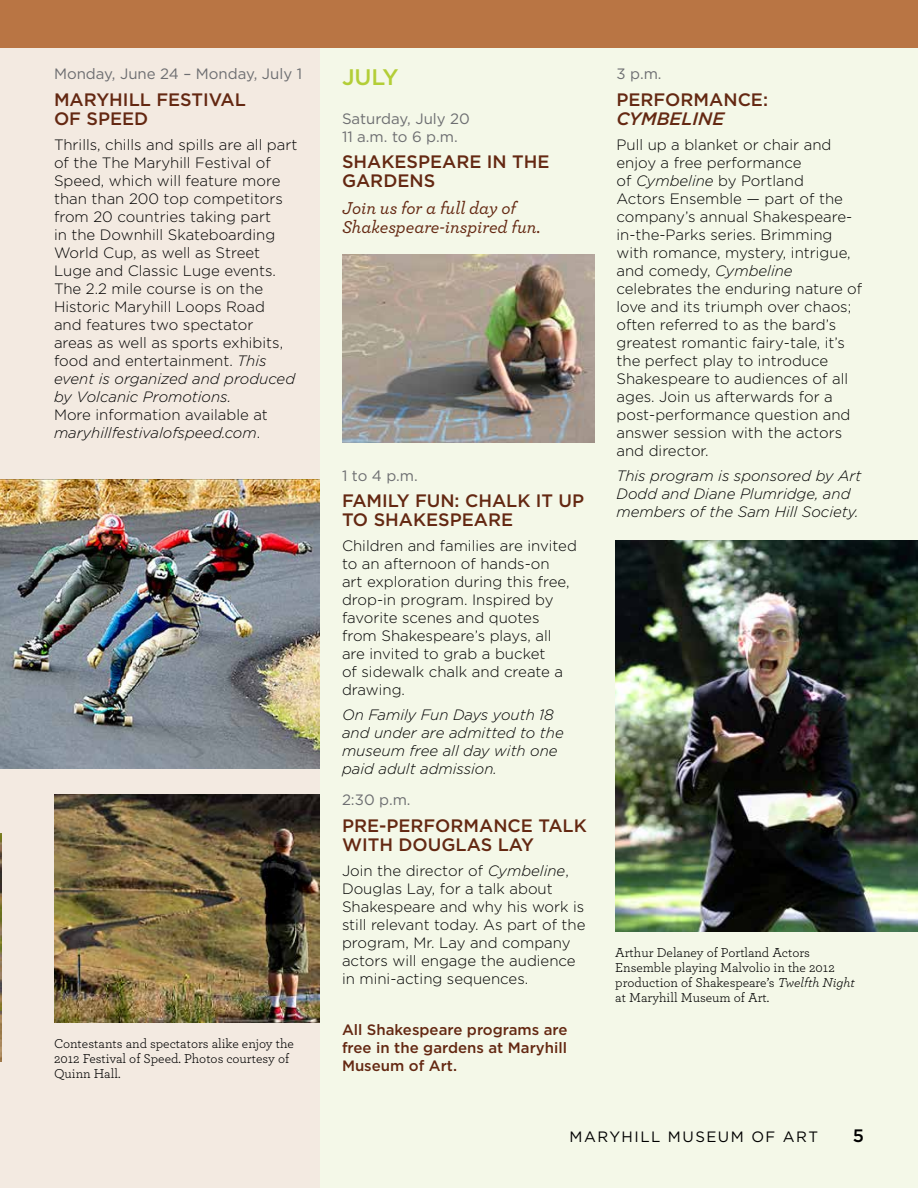
<style>
.page{position:relative;width:918px;height:1188px;background:#fff}
.page>*{position:absolute;margin:0;border:0;box-sizing:border-box;transform-origin:0 0}
.t1{font:500 22.5px "Gotham";color:#b3ce37}
.t2{font:500 18px/19.5px "Gotham";color:#642812}
.t3{font:italic 500 18px/19.5px "Archer";color:#642812}
.t4{font:italic 500 18px "Gotham";color:#642812}
.t5{font:500 18px "Gotham";color:#000}
.t6{font:300 15px/18px "Gotham";color:#000}
.t7{font:italic 300 15px/18px "Gotham";color:#000}
.t8{font:15px/18px "Gotham";color:#6d6e71}
.t9{font:500 15px/18px "Gotham";color:#642812;text-align:justify}
.t10{font:15px "Gotham";letter-spacing:.1em;color:#000}
.t11{font:13.5px/15px "Archer";color:#000}
.s1{font-style:italic}
</style>
<div class="page">
<div style="left:320px;top:47px;width:598px;height:1141px;background:#f4f8e8"></div>
<div style="left:0;top:47px;width:320px;height:1141px;background:#f3eae1"></div>
<div style="left:0;top:0;width:918px;height:47px;background:#b97544"></div>
<img style="left:0;top:833px;width:1px;height:229px">
<img style="left:0;top:479px;width:320px;height:289px">
<img style="left:54px;top:794px;width:266px;height:229px">
<img style="left:615px;top:540px;width:303px;height:392px">
<img style="left:342px;top:255px;width:253px;height:188px">
<p class="t8" style="left:54px;top:65px;width:250px">Monday, June 24 – Monday, July 1</p>
<p class="t2" style="left:54px;top:89px;width:193px">MARYHILL FESTIVAL<br>OF SPEED</p>
<p class="t6" style="left:54px;top:135px;width:245px">Thrills, chills and spills are all part of the The Maryhill Festival of<br>Speed, which will feature more than than 200 top competitors from 20 countries taking part<br>in the Downhill Skateboarding<br>World Cup, as well as Street<br>Luge and Classic Luge events.<br>The 2.2 mile course is on the<br>Historic Maryhill Loops Road<br>and features two spectator<br>areas as well as sports exhibits, food and entertainment. <span class="s1">This event is organized and produced by Volcanic Promotions.</span></p>
<p class="t6" style="left:54px;top:405px;width:215px">More information available at <span class="s1">maryhillfestivalofspeed.com</span>.</p>
<p class="t11" style="left:54px;top:1035px;width:241px">Contestants and spectators alike enjoy the<br>2012 Festival of Speed. Photos courtesy of<br>Quinn Hall.</p>
<h1 class="t1" style="left:342px;top:63px;width:28px">JULY</h1>
<p class="t8" style="left:342px;top:109px;width:129px">Saturday, July 20<br>11 a.m. to 6 p.m.</p>
<p class="t2" style="left:342px;top:152px;width:206px">SHAKESPEARE IN THE<br>GARDENS</p>
<p class="t3" style="left:342px;top:197px;width:200px">Join us for a full day of<br>Shakespeare-inspired fun.</p>
<p class="t8" style="left:342px;top:466px;width:77px">1 to 4 p.m.</p>
<p class="t2" style="left:342px;top:491px;width:244px">FAMILY FUN: CHALK IT U P<br>TO SHAKESPEARE</p>
<p class="t6" style="left:342px;top:537px;width:236px">Children and families are invited to an afternoon of hands-on<br>art exploration during this free, drop-in program. Inspired by favorite scenes and quotes from Shakespeare’s plays, all are invited to grab a bucket<br>of sidewalk chalk and create a drawing.</p>
<p class="t7" style="left:342px;top:705px;width:223px">On Family Fun Days youth 18 and under are admitted to the museum free all day with one paid adult admission.</p>
<p class="t8" style="left:342px;top:791px;width:70px">2:30 p.m.</p>
<p class="t2" style="left:342px;top:815px;width:244px">PRE-PERFORMANCE TALK<br>WITH DOUGLAS LAY</p>
<p class="t6" style="left:342px;top:861px;width:245px">Join the director of <span class="s1">Cymbeline</span>,<br>Douglas Lay, for a talk about<br>Shakespeare and why his work is still relevant today. As part of the program, Mr. Lay and company actors will engage the audience in mini-acting sequences.</p>
<p class="t9" style="left:342px;top:1020px;width:227px">ALL SHAKESPEARE PROGRAMS ARE FREE IN THE GARDENS AT MARYHILL M USEUM OF ART.</p>
<p class="t8" style="left:616px;top:65px;width:47px">3 p.m.</p>
<p class="t2" style="left:616px;top:89px;width:153px">PERFORMANCE:</p>
<p class="t4" style="left:616px;top:107px;width:109px">CYMBELINE</p>
<p class="t6" style="left:616px;top:135px;width:247px">Pull up a blanket or chair and enjoy a free performance<br>of <span class="s1">Cymbeline</span> by Portland<br>Actors Ensemble — part of the company’s annual Shakespeare&shy;in-the-Parks series. Brimming with romance, mystery, intrigue, and comedy, <span class="s1">Cymbeline </span>celebrates the enduring nature of love and its triumph over chaos; often referred to as the bard’s greatest romantic fairy-tale, it’s the perfect play to introduce<br>Shakespeare to audiences of all ages. Join us afterwards for a post-performance question and answer session with the actors and director.</p>
<p class="t7" style="left:616px;top:466px;width:247px">This program is sponsored by Art<br>Dodd and Diane Plumridge, and members of the Sam Hill Society.</p>
<p class="t11" style="left:615px;top:944px;width:241px">Arthur Delaney of Portland Actors Ensemble playing Malvolio in the 2012 production of Shakespeare’s <span class="s1">Twelfth Night </span>at Maryhill Museum of Art.</p>
<p class="t10" style="left:570px;top:1128px;width:250px">MARYHILL MUSEUM OF ART</p>
<p class="t5" style="left:853px;top:1124px;width:13px">5</p>
</div>
